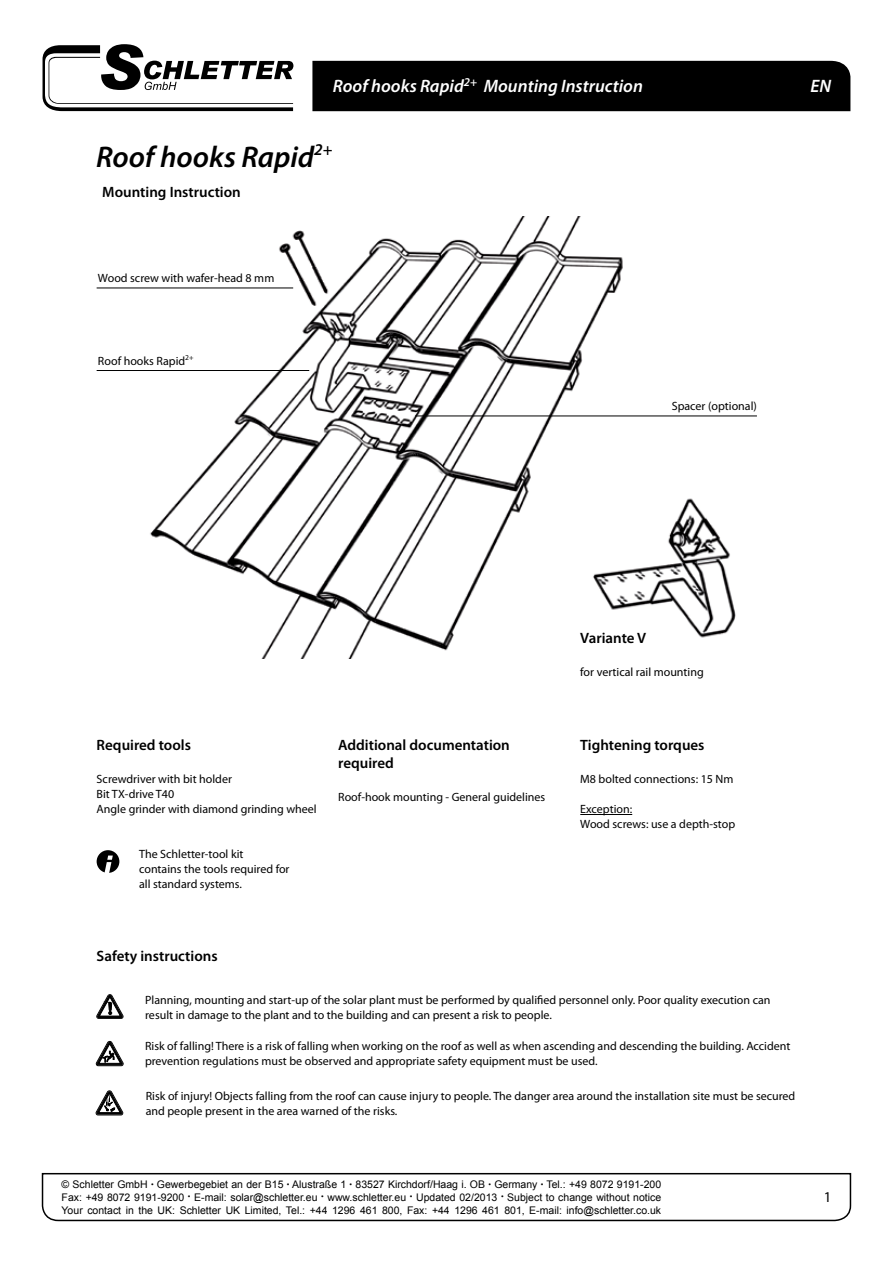
<style>
.page{position:relative;width:893px;height:1263px;background:#fff}
.page>*{position:absolute;margin:0;border:0;box-sizing:border-box;transform-origin:0 0}
.t1{font:italic 600 30px "Myriad Pro";color:#000}
.t2{font:italic 600 18px "Myriad Pro";color:#fff}
.t3{font:600 15px/18px "Myriad Pro";color:#000}
.t4{font:15px "Myriad Pro";color:#000}
.t5{font:12px/15px "Myriad Pro";color:#000}
.t6{font:10.5px/12.6px "Arial";color:#000;text-align:justify}
.s1{font-style:italic;font-size:7.5px}
</style>
<div class="page">
<div style="left:312px;top:61px;width:538px;height:50px;background:#000"></div>
<svg style="left:43px;top:44px;width:250px;height:67px"></svg>
<svg style="left:41px;top:1172px;width:811px;height:50px"></svg>
<img style="left:141px;top:217px;width:497px;height:442px">
<hr style="left:97px;top:288px;width:196px;height:1px;background:#000">
<hr style="left:97px;top:370px;width:212px;height:1px;background:#000">
<hr style="left:415px;top:416px;width:342px;height:1px;background:#000">
<svg style="left:96px;top:1041px;width:27px;height:25px"></svg>
<svg style="left:96px;top:1091px;width:27px;height:24px"></svg>
<svg style="left:97px;top:994px;width:26px;height:24px"></svg>
<div style="left:97px;top:850px;width:22px;height:23px;background:#000;border-radius:50%"></div>
<svg style="left:103px;top:855px;width:10px;height:18px"></svg>
<hr style="left:580px;top:814px;width:52px;height:1px;background:#000">
<img style="left:567px;top:478px;width:169px;height:181px">
<h2 class="t2" style="left:333px;top:74px;width:312px">Roof hooks Rapid<sup>2+</sup> Mounting Instruction</h2>
<h1 class="t1" style="left:96px;top:138px;width:238px">Roof hooks Rapid<sup>2+</sup></h1>
<p class="t3" style="left:102px;top:182px;width:140px">Mounting Instruction</p>
<p class="t5" style="left:98px;top:271px;width:178px">Wood screw with wafer-head 8 mm</p>
<p class="t5" style="left:98px;top:353px;width:97px">Roof hooks Rapid<sup>2+</sup></p>
<p class="t5" style="left:672px;top:399px;width:87px">Spacer (optional)</p>
<h2 class="t2" style="left:810px;top:74px;width:22px">EN</h2>
<p class="t3" style="left:97px;top:736px;width:96px">Required tools</p>
<p class="t5" style="left:97px;top:771px;width:222px">Screwdriver with bit holder<br>Bit TX-drive T40<br>Angle grinder with diamond grinding wheel</p>
<p class="t5" style="left:139px;top:846px;width:152px">The Schletter-tool kit<br>contains the tools required for all standard systems.</p>
<p class="t3" style="left:338px;top:736px;width:173px">Additional documentation required</p>
<p class="t5" style="left:338px;top:789px;width:209px">Roof-hook mounting - General guidelines</p>
<p class="t3" style="left:97px;top:947px;width:123px">Safety instructions</p>
<p class="t3" style="left:580px;top:628px;width:67px">Variante V</p>
<p class="t5" style="left:580px;top:664px;width:125px">for vertical rail mounting</p>
<p class="t3" style="left:580px;top:736px;width:126px">Tightening torques</p>
<p class="t5" style="left:580px;top:771px;width:155px">M8 bolted connections: 15 Nm</p>
<p class="t5" style="left:580px;top:801px;width:156px">Exception:<br>Wood screws: use a depth-stop</p>
<p class="t5" style="left:145px;top:992px;width:627px">Planning, mounting and start-up of the solar plant must be performed by qualified personnel only. Poor quality execution can result in damage to the plant and to the building and can present a risk to people.</p>
<p class="t5" style="left:145px;top:1038px;width:647px">Risk of falling! There is a risk of falling when working on the roof as well as when ascending and descending the building. Accident prevention regulations must be observed and appropriate safety equipment must be used.</p>
<p class="t5" style="left:146px;top:1088px;width:651px">Risk of injury! Objects falling from the roof can cause injury to people. The danger area around the installation site must be secured and people present in the area warned of the risks.</p>
<p class="t6" style="left:62px;top:1178px;width:601px">© Schletter GmbH <span class="s1">•</span> Gewerbegebiet an der B15 <span class="s1">•</span> Alustraße 1 <span class="s1">•</span> 83527 Kirchdorf/Haag i. OB <span class="s1">•</span> Germany <span class="s1">•</span> Tel.: +49 8072 9191-200<br>Fax: +49 8072 9191-9200 <span class="s1">•</span> E-mail: solar@schletter.eu <span class="s1">•</span> www.schletter.eu <span class="s1">•</span> Updated 02/2013 <span class="s1">•</span> Subject to change without notice Your contact in the UK: Schletter UK Limited, Tel.: +44 1296 461 800, Fax: +44 1296 461 801, E-mail: info@schletter.co.uk</p>
<p class="t4" style="left:824px;top:1187px;width:9px">1</p>
</div>
